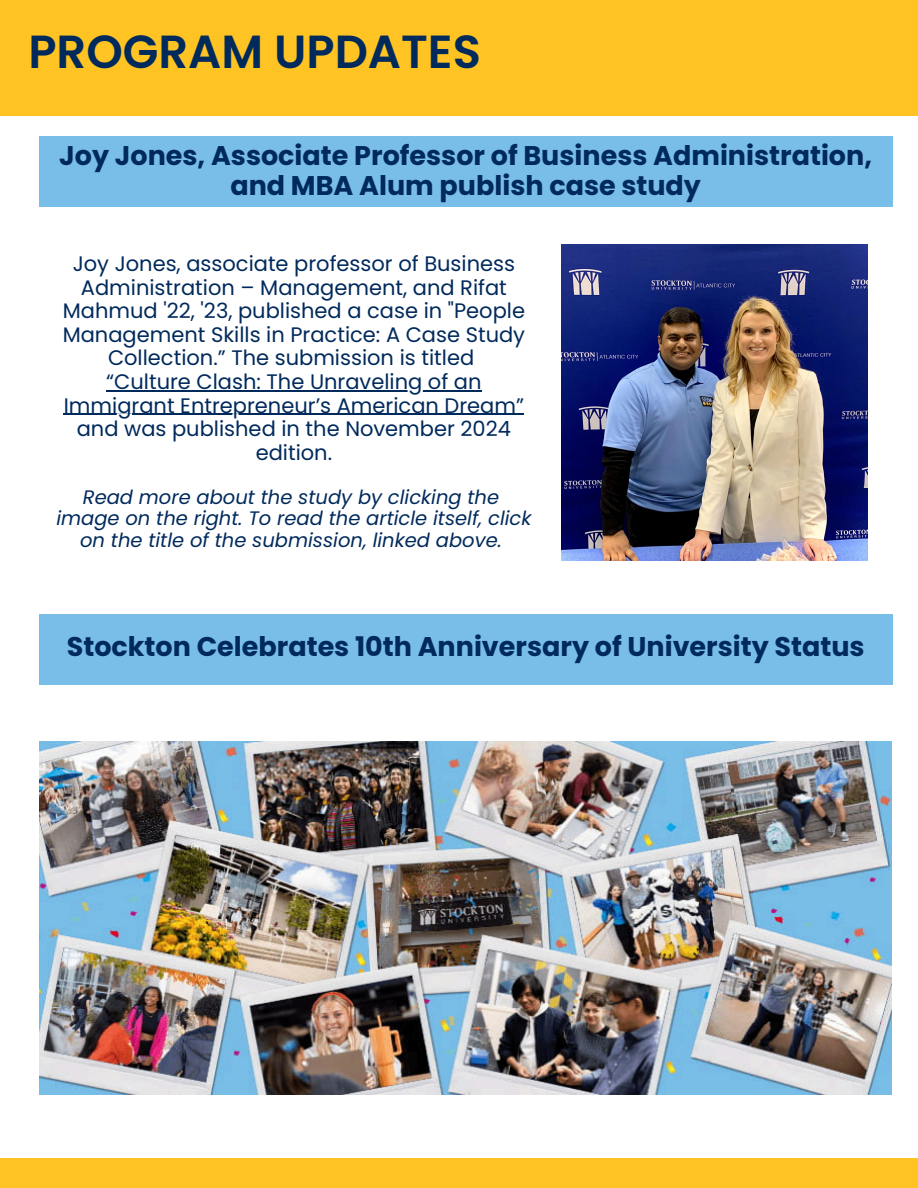
<style>
.page{position:relative;width:918px;height:1188px;background:#fff}
.page>*{position:absolute;margin:0;border:0;box-sizing:border-box;transform-origin:0 0}
.t1{font:600 46.35px "Poppins";color:#002a5c}
.t2{font:700 27px/30.3px "Poppins";color:#002a5c;text-align:center}
.t3{font:21px/23.7px "Poppins";color:#002a5c;text-align:center}
.t4{font:italic 19.5px "Poppins";color:#002a5c}
</style>
<div class="page">
<div style="left:39px;top:136px;width:853px;height:71px;background:#79bde9"></div>
<div style="left:0;top:1158px;width:918px;height:30px;background:#ffc423"></div>
<div style="left:0;top:0;width:918px;height:115px;background:#ffc423"></div>
<img style="left:561px;top:245px;width:306px;height:316px">
<div style="left:39px;top:615px;width:853px;height:70px;background:#79bde9"></div>
<img style="left:39px;top:742px;width:853px;height:352px">
<hr style="left:106px;top:390px;width:376px;height:1px;background:#002a5c">
<hr style="left:64px;top:414px;width:460px;height:1px;background:#002a5c">
<p class="t1" style="left:28px;top:20px;width:454px">PROGRAM UPDATES</p>
<p class="t2" style="left:59px;top:140px;width:814px">Joy Jones, Associate Professor of Business Administration, and MBA Alum publish case study</p>
<h1 class="t3" style="left:63px;top:252px;width:464px">Joy Jones, associate professor of Business Administration – Management, and Rifat Mahmud '22, '23, published a case in "People Management Skills in Practice: A Case Study Collection.” The submission is titled</h1>
<h2 class="t3" style="left:106px;top:370px;width:377px">“Culture Clash: The Unraveling of an</h2>
<p class="t3" style="left:64px;top:394px;width:462px">Immigrant Entrepreneur’s American Dream” and was published in the November 2024 edition.</p>
<p class="t4" style="left:83px;top:483px;width:418px">Read more about the study by clicking the</p>
<p class="t4" style="left:56px;top:505px;width:477px">image on the right. To read the article itself, click</p>
<p class="t4" style="left:80px;top:526px;width:423px">on the title of the submission, linked above.</p>
<h2 class="t2" style="left:67px;top:631px;width:799px">Stockton Celebrates 10th Anniversary of University Status</h2>
</div>
